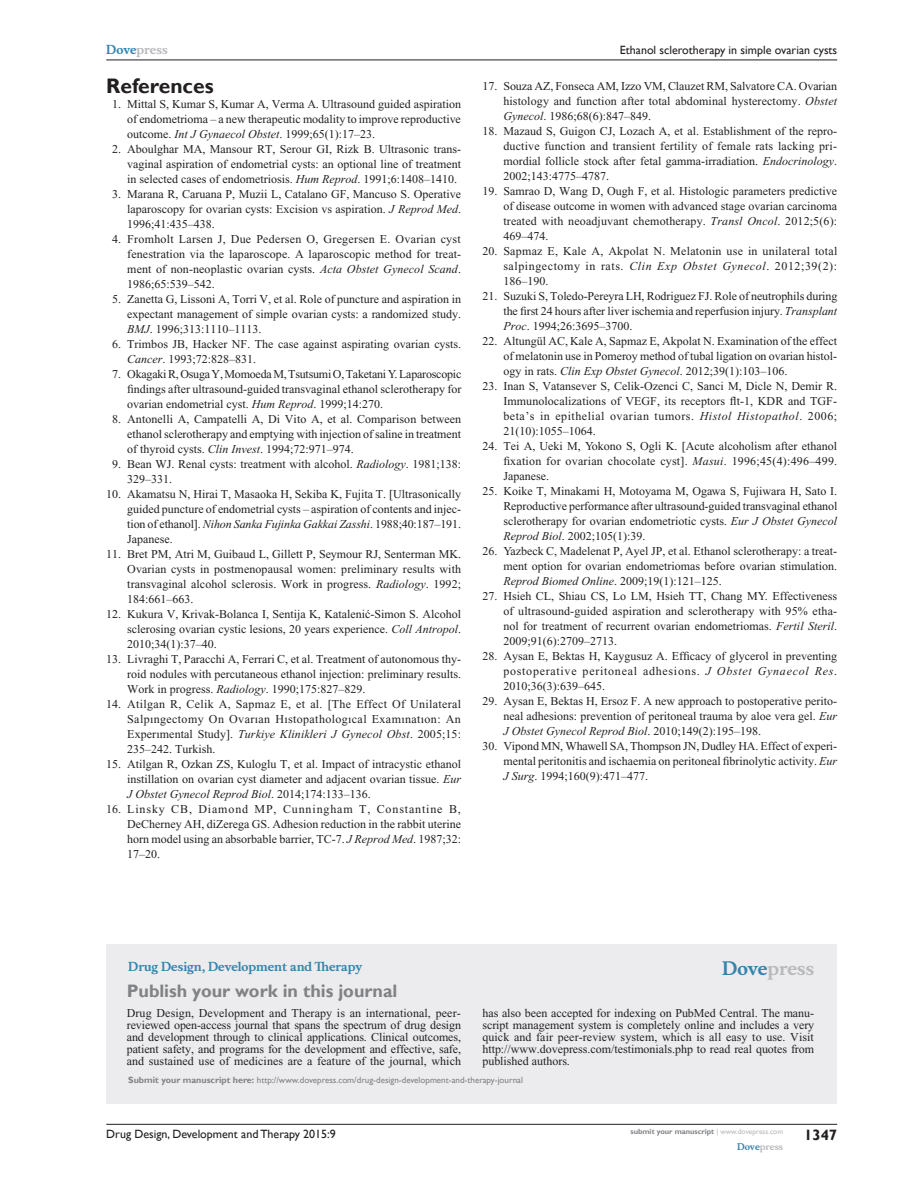
<style>
.page{position:relative;width:918px;height:1188px;background:#fff}
.page>*{position:absolute;margin:0;border:0;box-sizing:border-box;transform-origin:0 0}
.RefH{font:700 21px "Gill Sans";color:#231f20}
.PromBx-H1{font:700 18px "Gill Sans";color:#808285}
.PromBx-Brand{font:700 18px "Musee";color:#b8b9bc}
.t1{font:700 15px "Gill Sans";color:#231f20}
.RefNL2{font:12px/15px "Times New Roman";color:#231f20;text-align:justify}
.PromBx-Tx{font:12px/12px "Times New Roman";color:#231f20;text-align:justify}
.t2{font:12px "Gill Sans";color:#231f20}
.PromBx-JrnlName{font:700 12px "Musee";color:#3485ae}
.t3{font:700 12px "Musee";color:#b8b9bc}
.PromBx-SubmitMssWebA{font:9px "Gill Sans";color:#808285}
.t4{font:700 9px "Musee";color:#b8b9bc}
.t5{font:700 7.5px "Gill Sans";color:#808285}
.s1{color:#3485ae}
.s2{font-style:italic}
.s3{font-style:inherit}
.s4{font-weight:700}
.s5{font-weight:400;color:#b8b9bc}
</style>
<div class="page">
<div style="left:106px;top:944px;width:731px;height:159px;background:#ececee"></div>
<hr style="left:106px;top:1124px;width:731px;height:1px;background:#231f20">
<hr style="left:106px;top:60px;width:731px;height:1px;background:#231f20">
<p class="t3" style="left:106px;top:43px;width:63px"><span class="s1">Dove</span>press</p>
<p class="RefH" style="left:106px;top:73px;width:109px">References</p>
<p class="RefNL2" style="left:127px;top:96px;width:335px;text-indent:-15px">1. Mittal S, Kumar S, Kumar A, Verma A. Ultrasound guided aspiration of endometrioma – a new therapeutic modality to improve reproductive outcome. <span class="s2">Int J Gynaecol Obstet</span>. 1999;65(1):17–23.</p>
<p class="RefNL2" style="left:127px;top:141px;width:335px;text-indent:-15px">2. Aboulghar MA, Mansour RT, Serour GI, Rizk B. Ultrasonic trans&shy;vaginal aspiration of endometrial cysts: an optional line of treatment in selected cases of endometriosis. <span class="s2">Hum Reprod</span>. 1991;6:1408–1410.</p>
<p class="RefNL2" style="left:127px;top:186px;width:335px;text-indent:-15px">3. Marana R, Caruana P, Muzii L, Catalano GF, Mancuso S. Operative laparoscopy for ovarian cysts: Excision vs aspiration. <span class="s2">J Reprod Med</span>.<br>1996;41:435–438.</p>
<p class="RefNL2" style="left:127px;top:231px;width:335px;text-indent:-15px">4. Fromholt Larsen J, Due Pedersen O, Gregersen E. Ovarian cyst fenestration via the laparoscope. A laparoscopic method for treat&shy;ment of non-neoplastic ovarian cysts. <span class="s2">Acta Obstet Gynecol Scand</span>.<br>1986;65:539–542.</p>
<p class="RefNL2" style="left:127px;top:291px;width:335px;text-indent:-15px">5. Zanetta G, Lissoni A, Torri V, et al. Role of puncture and aspiration in expectant management of simple ovarian cysts: a randomized study.<br><span class="s2">BMJ</span>. 1996;313:1110–1113.</p>
<p class="RefNL2" style="left:127px;top:336px;width:336px;text-indent:-15px">6. Trimbos JB, Hacker NF. The case against aspirating ovarian cysts.<br><span class="s2">Cancer</span>. 1993;72:828–831.</p>
<p class="RefNL2" style="left:127px;top:366px;width:336px;text-indent:-15px">7. Okagaki R, Osuga Y, Momoeda M, Tsutsumi O, Taketani Y. Laparoscopic findings after ultrasound-guided transvaginal ethanol sclerotherapy for ovarian endometrial cyst. <span class="s2">Hum Reprod</span>. 1999;14:270.</p>
<p class="RefNL2" style="left:127px;top:411px;width:336px;text-indent:-15px">8. Antonelli A, Campatelli A, Di Vito A, et al. Comparison between ethanol sclerotherapy and emptying with injection of saline in treatment of thyroid cysts. <span class="s2">Clin Invest</span>. 1994;72:971–974.</p>
<p class="RefNL2" style="left:127px;top:456px;width:335px;text-indent:-15px">9. Bean WJ. Renal cysts: treatment with alcohol. <span class="s2">Radiology</span>. 1981;138:<br>329–331.</p>
<p class="RefNL2" style="left:127px;top:486px;width:335px;text-indent:-21px">10. Akamatsu N, Hirai T, Masaoka H, Sekiba K, Fujita T. [Ultrasonically guided puncture of endometrial cysts – aspiration of contents and injec&shy;tion of ethanol]. <span class="s2">Nihon Sanka Fujinka Gakkai Zasshi</span>. 1988;40:187–191.<br>Japanese.</p>
<p class="RefNL2" style="left:127px;top:546px;width:335px;text-indent:-21px">11. Bret PM, Atri M, Guibaud L, Gillett P, Seymour RJ, Senterman MK.<br>Ovarian cysts in postmenopausal women: preliminary results with transvaginal alcohol sclerosis. Work in progress. <span class="s2">Radiology</span>. 1992; 184:661–663.</p>
<p class="RefNL2" style="left:127px;top:606px;width:335px;text-indent:-21px">12. Kukura V, Krivak-Bolanca I, Sentija K, Kataleni<span class="s3">ć</span>-Simon S. Alcohol sclerosing ovarian cystic lesions, 20 years experience. <span class="s2">Coll Antropol</span>.<br>2010;34(1):37–40.</p>
<p class="RefNL2" style="left:127px;top:651px;width:335px;text-indent:-21px">13. Livraghi T, Paracchi A, Ferrari C, et al. Treatment of autonomous thy&shy;roid nodules with percutaneous ethanol injection: preliminary results.<br>Work in progress. <span class="s2">Radiology</span>. 1990;175:827–829.</p>
<p class="RefNL2" style="left:127px;top:696px;width:335px;text-indent:-21px">14. Atilgan R, Celik A, Sapmaz E, et al. [The Effect Of Unilateral Salpıngectomy On Ovarıan Hıstopathologıcal Examınatıon: An Experımental Study]. <span class="s2">Turkiye Klinikleri J Gynecol Obst</span>. 2005;15:<br>235–242. Turkish.</p>
<p class="RefNL2" style="left:127px;top:756px;width:335px;text-indent:-21px">15. Atilgan R, Ozkan ZS, Kuloglu T, et al. Impact of intracystic ethanol instillation on ovarian cyst diameter and adjacent ovarian tissue. <span class="s2">Eur J Obstet Gynecol Reprod Biol</span>. 2014;174:133–136.</p>
<p class="RefNL2" style="left:127px;top:801px;width:335px;text-indent:-21px">16. Linsky CB, Diamond MP, Cunningham T, Constantine B, DeCherney AH, diZerega GS. Adhesion reduction in the rabbit uterine horn model using an absorbable barrier, TC-7. <span class="s2">J Reprod Med</span>. 1987;32:<br>17–20.</p>
<p class="t2" style="left:620px;top:43px;width:219px">Ethanol sclerotherapy in simple ovarian cysts</p>
<p class="RefNL2" style="left:503px;top:79px;width:335px;text-indent:-21px">17. Souza AZ, Fonseca AM, Izzo VM, Clauzet RM, Salvatore CA. Ovarian histology and function after total abdominal hysterectomy. <span class="s2">Obstet Gynecol</span>. 1986;68(6):847–849.</p>
<p class="RefNL2" style="left:503px;top:124px;width:335px;text-indent:-21px">18. Mazaud S, Guigon CJ, Lozach A, et al. Establishment of the repro&shy;ductive function and transient fertility of female rats lacking pri&shy;mordial follicle stock after fetal gamma-irradiation. <span class="s2">Endocrinology</span>.<br>2002;143:4775–4787.</p>
<p class="RefNL2" style="left:503px;top:184px;width:335px;text-indent:-21px">19. Samrao D, Wang D, Ough F, et al. Histologic parameters predictive of disease outcome in women with advanced stage ovarian carcinoma treated with neoadjuvant chemotherapy. <span class="s2">Transl Oncol</span>. 2012;5(6):<br>469–474.</p>
<p class="RefNL2" style="left:503px;top:244px;width:335px;text-indent:-21px">20. Sapmaz E, Kale A, Akpolat N. Melatonin use in unilateral total salpingectomy in rats. <span class="s2">Clin Exp Obstet Gynecol</span>. 2012;39(2):<br>186–190.</p>
<p class="RefNL2" style="left:503px;top:289px;width:336px;text-indent:-21px">21. Suzuki S, Toledo-Pereyra LH, Rodriguez FJ. Role of neutrophils during the first 24 hours after liver ischemia and reperfusion injury. <span class="s2">Transplant Proc</span>. 1994;26:3695–3700.</p>
<p class="RefNL2" style="left:503px;top:334px;width:335px;text-indent:-21px">22. Altungül AC, Kale A, Sapmaz E, Akpolat N. Examination of the effect of melatonin use in Pomeroy method of tubal ligation on ovarian histol&shy;ogy in rats. <span class="s2">Clin Exp Obstet Gynecol</span>. 2012;39(1):103–106.</p>
<p class="RefNL2" style="left:503px;top:379px;width:335px;text-indent:-21px">23. Inan S, Vatansever S, Celik-Ozenci C, Sanci M, Dicle N, Demir R.<br>Immunolocalizations of VEGF, its receptors flt-1, KDR and TGF&shy;beta’s in epithelial ovarian tumors. <span class="s2">Histol Histopathol</span>. 2006; 21(10):1055–1064.</p>
<p class="RefNL2" style="left:503px;top:439px;width:335px;text-indent:-21px">24. Tei A, Ueki M, Yokono S, Ogli K. [Acute alcoholism after ethanol fixation for ovarian chocolate cyst]. <span class="s2">Masui</span>. 1996;45(4):496–499.<br>Japanese.</p>
<p class="RefNL2" style="left:503px;top:484px;width:336px;text-indent:-21px">25. Koike T, Minakami H, Motoyama M, Ogawa S, Fujiwara H, Sato I.<br>Reproductive performance after ultrasound-guided transvaginal ethanol sclerotherapy for ovarian endometriotic cysts. <span class="s2">Eur J Obstet Gynecol Reprod Biol</span>. 2002;105(1):39.</p>
<p class="RefNL2" style="left:503px;top:544px;width:335px;text-indent:-21px">26. Yazbeck C, Madelenat P, Ayel JP, et al. Ethanol sclerotherapy: a treat&shy;ment option for ovarian endometriomas before ovarian stimulation.<br><span class="s2">Reprod Biomed Online</span>. 2009;19(1):121–125.</p>
<p class="RefNL2" style="left:503px;top:589px;width:335px;text-indent:-21px">27. Hsieh CL, Shiau CS, Lo LM, Hsieh TT, Chang MY. Effectiveness of ultrasound-guided aspiration and sclerotherapy with 95% etha&shy;nol for treatment of recurrent ovarian endometriomas. <span class="s2">Fertil Steril</span>.<br>2009;91(6):2709–2713.</p>
<p class="RefNL2" style="left:503px;top:649px;width:335px;text-indent:-21px">28. Aysan E, Bektas H, Kaygusuz A. Efficacy of glycerol in preventing postoperative peritoneal adhesions. <span class="s2">J Obstet Gynaecol Res</span>.<br>2010;36(3):639–645.</p>
<p class="RefNL2" style="left:503px;top:694px;width:335px;text-indent:-21px">29. Aysan E, Bektas H, Ersoz F. A new approach to postoperative perito&shy;neal adhesions: prevention of peritoneal trauma by aloe vera gel. <span class="s2">Eur J Obstet Gynecol Reprod Biol</span>. 2010;149(2):195–198.</p>
<p class="RefNL2" style="left:503px;top:739px;width:335px;text-indent:-21px">30. Vipond MN, Whawell SA, Thompson JN, Dudley HA. Effect of experi&shy;mental peritonitis and ischaemia on peritoneal fibrinolytic activity. <span class="s2">Eur J Surg</span>. 1994;160(9):471–477.</p>
<p class="PromBx-JrnlName" style="left:128px;top:959px;width:236px">Drug Design, Development and Therapy</p>
<p class="PromBx-H1" style="left:127px;top:980px;width:272px">Publish your work in this journal</p>
<p class="PromBx-Brand" style="left:722px;top:958px;width:94px"><span class="s1">Dove</span>press</p>
<p class="PromBx-Tx" style="left:127px;top:1007px;width:336px">Drug Design, Development and Therapy is an international, peer&shy;reviewed open-access journal that spans the spectrum of drug design and development through to clinical applications. Clinical outcomes, patient safety, and programs for the development and effective, safe, and sustained use of medicines are a feature of the journal, which</p>
<p class="PromBx-Tx" style="left:482px;top:1007px;width:333px">has also been accepted for indexing on PubMed Central. The manu&shy;script management system is completely online and includes a very quick and fair peer-review system, which is all easy to use. Visit http://www.dovepress.com/testimonials.php to read real quotes from published authors.</p>
<p class="PromBx-SubmitMssWebA" style="left:128px;top:1075px;width:396px"><span class="s4">Submit your manuscript here:</span> http://www.dovepress.com/drug-design-development-and-therapy-journal</p>
<p class="t2" style="left:106px;top:1127px;width:231px">Drug Design, Development and Therapy 2015:9</p>
<p class="t5" style="left:631px;top:1127px;width:154px">submit your manuscript <span class="s5">| www.dovepress.com</span></p>
<p class="t4" style="left:737px;top:1141px;width:48px"><span class="s1">Dove</span>press</p>
<p class="t1" style="left:804px;top:1126px;width:35px">1347</p>
</div>
